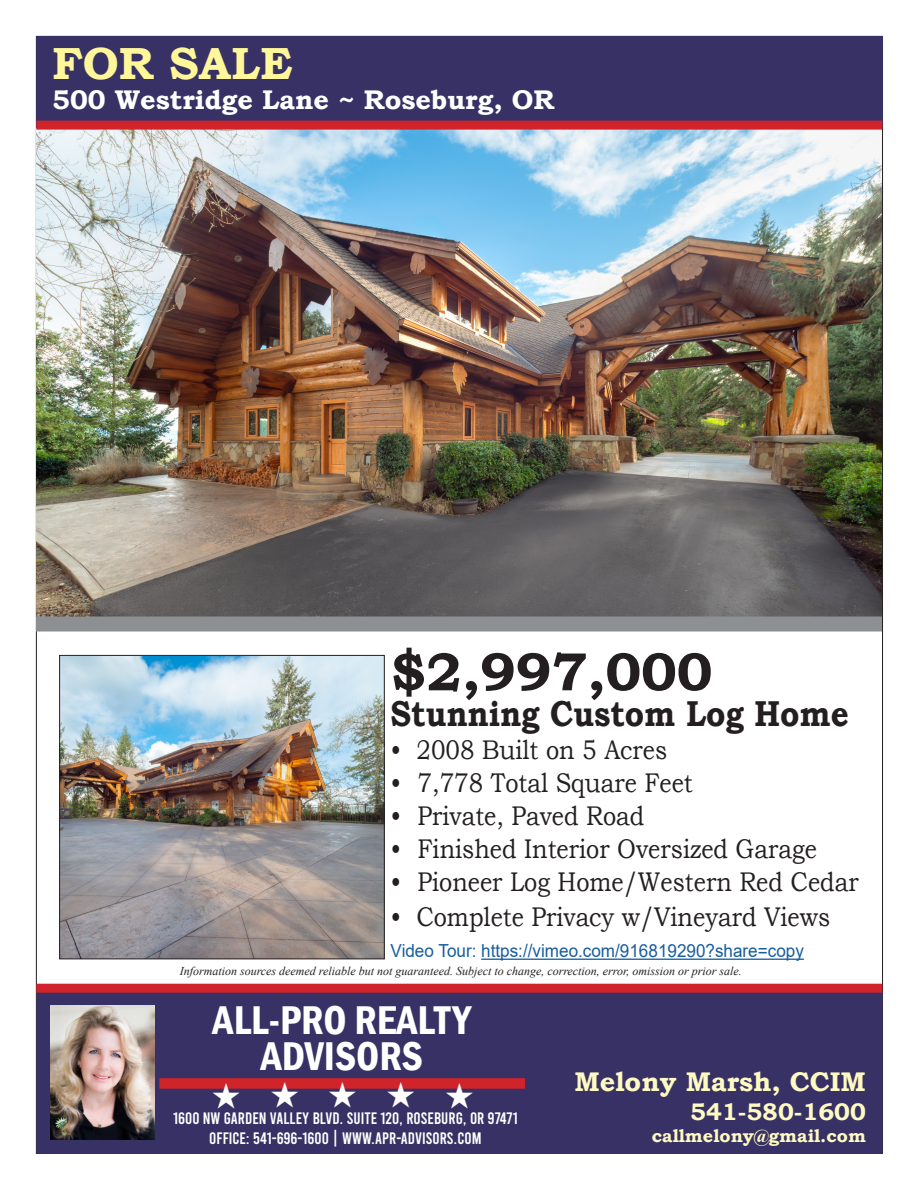
<style>
.page{position:relative;width:918px;height:1188px;background:#fff}
.page>*{position:absolute;margin:0;border:0;box-sizing:border-box;transform-origin:0 0}
.t1{font:700 54px "Bookman Old Style";color:#231f20}
.t2{font:700 45px "Bookman Old Style";color:#fff79a}
.t3{font:600 condensed 41.25px "Franklin Gothic";color:#fff}
.t4{font:700 36px "Bookman Old Style";color:#231f20;scale:.87 1}
.t5{font:27px "Bookman Old Style";color:#231f20;scale:.87 1}
.t6{font:700 27px "Bookman Old Style";color:#fff}
.t7{font:700 27px "Bookman Old Style";color:#fffac1}
.t8{font:700 24px "Bookman Old Style";color:#fffac1}
.t9{font:18px "Arial";color:#175d9e;scale:.95 1}
.t10{font:700 18px "Bookman Old Style";color:#fffac1}
.t11{font:16.5px "Bebas";color:#fff}
.t12{font:italic 12px "Times New Roman";color:#231f20}
</style>
<div class="page">
<div style="left:36px;top:992px;width:847px;height:162px;background:#373165"></div>
<hr style="left:481px;top:959px;width:323px;height:1px;background:#175d9e">
<img style="left:36px;top:130px;width:846px;height:486px">
<img style="left:61px;top:657px;width:322px;height:300px">
<div style="left:59px;top:655px;width:326px;height:304px;border:1px solid #231f20"></div>
<div style="left:36px;top:616px;width:846px;height:16px;background:#8d8f92"></div>
<div style="left:36px;top:36px;width:847px;height:92px;background:#373165"></div>
<div style="left:36px;top:121px;width:846px;height:9px;background:#d1232a"></div>
<img style="left:50px;top:1005px;width:104px;height:135px">
<div style="left:36px;top:984px;width:846px;height:9px;background:#d1232a"></div>
<div style="left:159px;top:1078px;width:366px;height:11px;background:#d1232a"></div>
<svg style="left:213px;top:1088px;width:27px;height:1px"></svg>
<svg style="left:271px;top:1088px;width:27px;height:1px"></svg>
<svg style="left:329px;top:1088px;width:27px;height:1px"></svg>
<svg style="left:388px;top:1088px;width:26px;height:1px"></svg>
<svg style="left:446px;top:1088px;width:27px;height:1px"></svg>
<p class="t2" style="left:52px;top:31px;width:242px">FOR SALE</p>
<p class="t6" style="left:52px;top:80px;width:504px">500 Westridge Lane ~ Roseburg, OR</p>
<p class="t1" style="left:391px;top:633px;width:323px">$2,997,000</p>
<p class="t4" style="left:391px;top:688px;width:529px">Stunning Custom Log Home</p>
<p class="t5" style="left:391px;top:733px;width:320px">• 2008 Built on 5 Acres</p>
<p class="t5" style="left:391px;top:766px;width:349px">• 7,778 Total Square Feet</p>
<p class="t5" style="left:391px;top:799px;width:293px">• Private, Paved Road</p>
<p class="t5" style="left:391px;top:832px;width:492px">• Finished Interior Oversized Garage</p>
<p class="t5" style="left:391px;top:865px;width:540px">• Pioneer Log Home/Western Red Cedar</p>
<p class="t5" style="left:391px;top:899px;width:507px">• Complete Privacy w/Vineyard Views</p>
<p class="t9" style="left:391px;top:939px;width:437px">Video Tour: https://vimeo.com/916819290?share=copy</p>
<p class="t12" style="left:180px;top:963px;width:564px">Information sources deemed reliable but not guaranteed. Subject to change, correction, error, omission or prior sale.</p>
<p class="t3" style="left:213px;top:993px;width:260px">ALL-PRO REALTY</p>
<p class="t3" style="left:261px;top:1029px;width:164px">ADVISORS</p>
<p class="t11" style="left:173px;top:1110px;width:346px">1600 NW GARDEN VALLEY BLVD. SUITE 120, ROSEBURG, OR 97471</p>
<p class="t11" style="left:209px;top:1130px;width:274px">OFFICE: 541-696-1600 | WWW.APR-ADVISORS.COM</p>
<p class="t7" style="left:574px;top:1062px;width:293px">Melony Marsh, CCIM</p>
<p class="t8" style="left:690px;top:1094px;width:177px">541-580-1600</p>
<p class="t10" style="left:652px;top:1122px;width:216px">callmelony@gmail.com</p>
</div>
